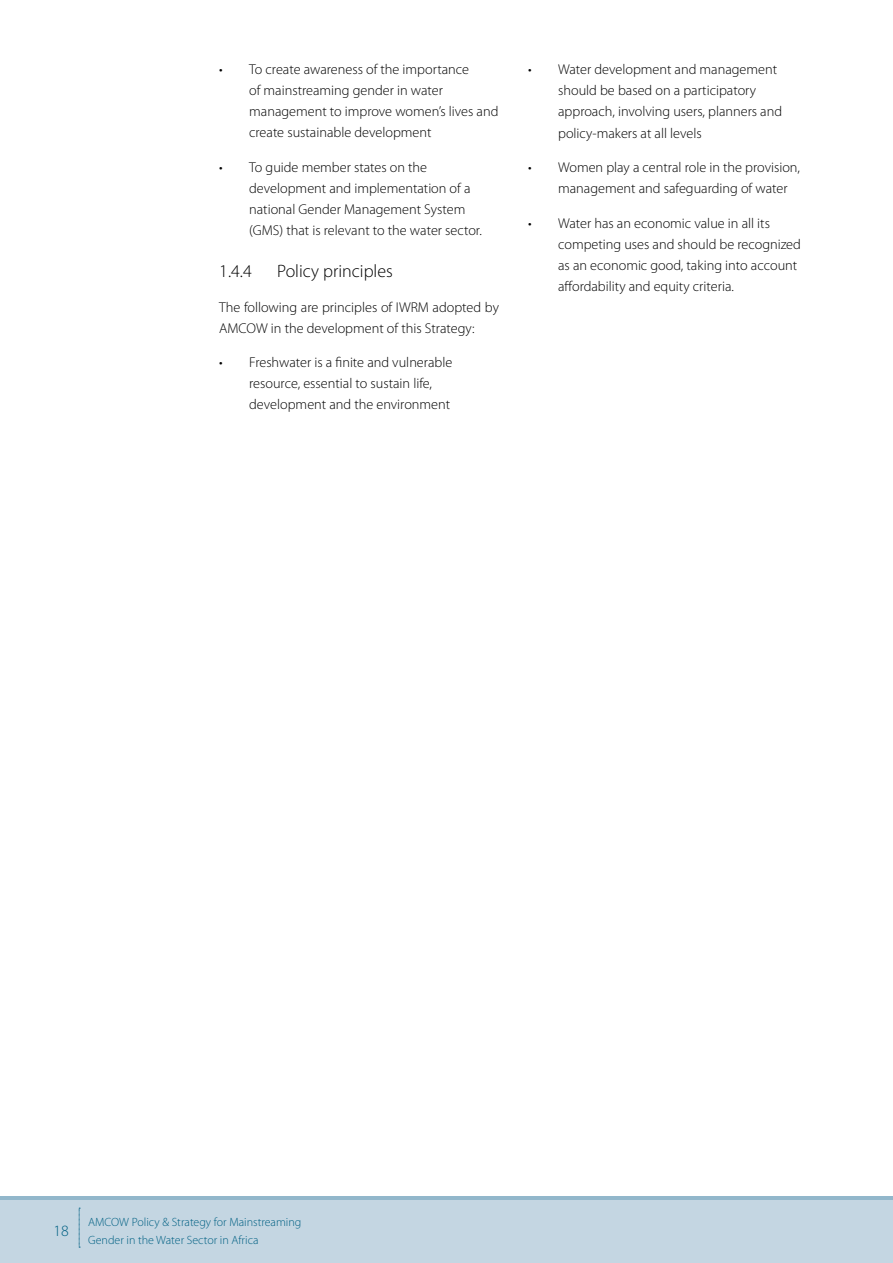
<style>
.page{position:relative;width:893px;height:1263px;background:#fff}
.page>*{position:absolute;margin:0;border:0;box-sizing:border-box;transform-origin:0 0}
.t1{font:300 18px "Myriad Pro";color:#000}
.t2{font:300 15.75px "Myriad Pro";color:#006083}
.t3{font:300 14.25px/21px "Myriad Pro";color:#000}
.t4{font:300 12px/18px "Myriad Pro";color:#006083}
</style>
<div class="page">
<div style="left:0;top:1197px;width:893px;height:66px;background:#c4d6e2"></div>
<hr style="left:0;top:1196px;width:893px;height:3px;background:#92b7cb">
<svg style="left:79px;top:1208px;width:1px;height:40px"></svg>
<p class="t3" style="left:249px;top:59px;width:251px;text-indent:-30px">• To create awareness of the importance<br>of mainstreaming gender in water management to improve women’s lives and create sustainable development</p>
<p class="t3" style="left:249px;top:157px;width:234px;text-indent:-30px">• To guide member states on the development and implementation of a national Gender Management System (GMS) that is relevant to the water sector.</p>
<p class="t1" style="left:219px;top:261px;width:34px">1.4.4</p>
<p class="t1" style="left:277px;top:261px;width:117px">Policy principles</p>
<p class="t3" style="left:219px;top:296px;width:281px">The following are principles of IWRM adopted by<br>AMCOW in the development of this Strategy:</p>
<p class="t3" style="left:249px;top:352px;width:205px;text-indent:-30px">• Freshwater is a finite and vulnerable resource, essential to sustain life, development and the environment</p>
<p class="t3" style="left:558px;top:59px;width:226px;text-indent:-30px">• Water development and management should be based on a participatory approach, involving users, planners and policy-makers at all levels</p>
<p class="t3" style="left:558px;top:157px;width:243px;text-indent:-30px">• Women play a central role in the provision, management and safeguarding of water</p>
<p class="t3" style="left:558px;top:212px;width:244px;text-indent:-30px">• Water has an economic value in all its competing uses and should be recognized as an economic good, taking into account affordability and equity criteria.</p>
<p class="t2" style="left:53px;top:1222px;width:17px">18</p>
<p class="t4" style="left:88px;top:1213px;width:215px">AMCOW Policy &amp; Strategy for Mainstreaming<br>Gender in the Water Sector in Africa</p>
</div>
